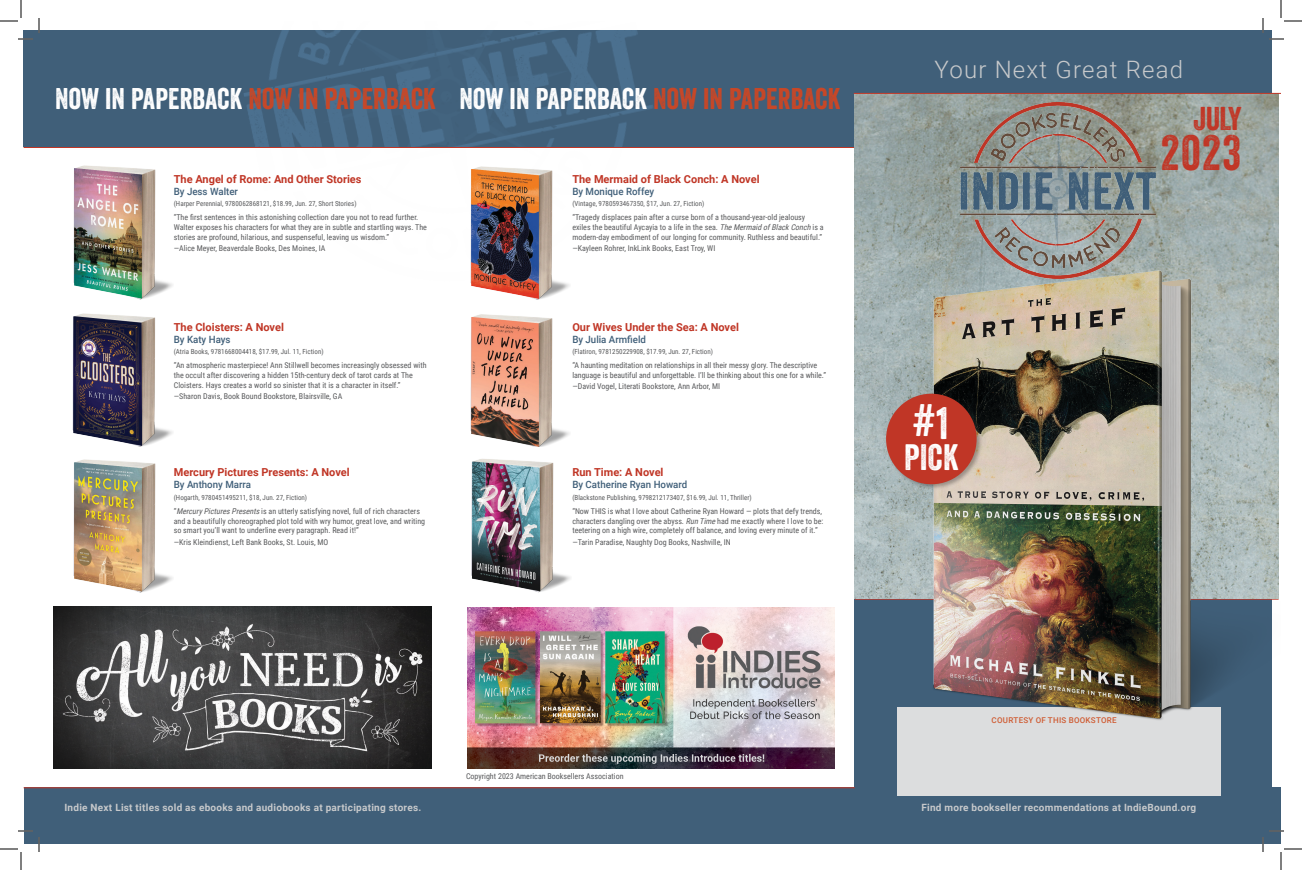
<style>
.page{position:relative;width:1302px;height:870px;background:#fff}
.page>*{position:absolute;margin:0;border:0;box-sizing:border-box;transform-origin:0 0}
.t1{font:48px "Veneer";color:#c13626}
.t2{font:44.1px "Veneer";color:#fff}
.t3{font:35.7px "Veneer";color:#fff}
.t4{font:32px "Veneer";color:#c13626}
.t5{font:29px "Veneer";letter-spacing:.005em;color:#fff}
.t6{font:300 24px "Roboto";letter-spacing:.05em;color:#c7c9cb}
.INL_Book_Title{font:700 11px "Roboto";color:#c03626}
.t7{font:700 10px "Roboto";letter-spacing:.025em;color:#c7c9cb}
.INL_Book_Author{font:500 10px "Roboto";color:#405f79}
.INL_Blurb_Text{font:8px/9.6px "Roboto Condensed";color:#58595b}
.INL_Blurb_Author{font:8px "Roboto Condensed";color:#58595b}
.INL_Blurb_Text-2{font:500 8px "Roboto";letter-spacing:.035em;color:#cf5b32}
.INL_Publisher_ISBN{font:7px "Roboto Condensed";color:#58595b}
.s1{color:#c84727}
.s2{font-style:italic}
</style>
<div class="page">
<div style="left:24px;top:30px;width:1248px;height:117px;background:#405f79"></div>
<div style="left:24px;top:788px;width:1256px;height:56px;background:#405f79"></div>
<img style="left:244px;top:30px;width:409px;height:117px">
<div style="left:855px;top:599px;width:417px;height:245px;background:#405f79"></div>
<div style="left:897px;top:707px;width:324px;height:88px;background:#dcddde"></div>
<img style="left:74px;top:165px;width:99px;height:135px">
<img style="left:72px;top:313px;width:101px;height:134px">
<img style="left:74px;top:459px;width:99px;height:134px">
<img style="left:470px;top:166px;width:100px;height:134px">
<img style="left:470px;top:314px;width:100px;height:133px">
<img style="left:471px;top:459px;width:100px;height:133px">
<hr style="left:24px;top:787px;width:831px;height:1px;background:#c13626">
<img style="left:54px;top:606px;width:378px;height:162px">
<hr style="left:24px;top:147px;width:831px;height:1px;background:#c13626">
<hr style="left:855px;top:599px;width:424px;height:1px;background:#c13626">
<img style="left:855px;top:94px;width:424px;height:505px">
<img style="left:961px;top:103px;width:195px;height:146px">
<img style="left:883px;top:249px;width:396px;height:471px">
<div style="left:885px;top:393px;width:98px;height:97px;background:#231f20;opacity:.35"></div>
<div style="left:886px;top:394px;width:91px;height:90px;background:#c03626;border-radius:50%"></div>
<hr style="left:854px;top:93px;width:427px;height:1px;background:#c13626">
<img style="left:467px;top:608px;width:367px;height:160px">
<svg style="left:0;top:0;width:40px;height:40px"></svg>
<svg style="left:0;top:830px;width:40px;height:40px"></svg>
<svg style="left:1262px;top:0;width:40px;height:40px"></svg>
<svg style="left:1262px;top:830px;width:40px;height:40px"></svg>
<p class="t5" style="left:55px;top:81px;width:787px">NOW IN PAPERBACK <span class="s1">NOW IN PAPERBACK</span> NOW IN PAPERBACK <span class="s1">NOW IN PAPERBACK</span></p>
<p class="INL_Book_Title" style="left:174px;top:171px;width:189px">The Angel of Rome: And Other Stories</p>
<p class="INL_Book_Author" style="left:174px;top:184px;width:66px">By Jess Walter</p>
<p class="INL_Publisher_ISBN" style="left:174px;top:199px;width:184px">(Harper Perennial, 9780062868121, $18.99, Jun. 27, Short Stories)</p>
<p class="INL_Blurb_Text" style="left:174px;top:213px;width:255px">“The first sentences in this astonishing collection dare you not to read further.<br>Walter exposes his characters for what they are in subtle and startling ways. The stories are profound, hilarious, and suspenseful, leaving us wisdom.”</p>
<p class="INL_Blurb_Author" style="left:174px;top:243px;width:153px">—Alice Meyer, Beaverdale Books, Des Moines, IA</p>
<p class="INL_Book_Title" style="left:174px;top:319px;width:112px">The Cloisters: A Novel</p>
<p class="INL_Book_Author" style="left:174px;top:332px;width:58px">By Katy Hays</p>
<p class="INL_Publisher_ISBN" style="left:174px;top:347px;width:151px">(Atria Books, 9781668004418, $17.99, Jul. 11, Fiction)</p>
<p class="INL_Blurb_Text" style="left:174px;top:360px;width:254px">“An atmospheric masterpiece! Ann Stillwell becomes increasingly obsessed with the occult after discovering a hidden 15th-century deck of tarot cards at The<br>Cloisters. Hays creates a world so sinister that it is a character in itself.”</p>
<p class="INL_Blurb_Author" style="left:174px;top:391px;width:170px">—Sharon Davis, Book Bound Bookstore, Blairsville, GA</p>
<p class="INL_Book_Title" style="left:174px;top:465px;width:177px">Mercury Pictures Presents: A Novel</p>
<p class="INL_Book_Author" style="left:174px;top:478px;width:79px">By Anthony Marra</p>
<p class="INL_Publisher_ISBN" style="left:174px;top:493px;width:135px">(Hogarth, 9780451495211, $18, Jun. 27, Fiction)</p>
<p class="INL_Blurb_Text" style="left:174px;top:506px;width:253px">“<span class="s2">MercuryPicturesPresents</span>is an utterly satisfying novel, full of rich characters and a beautifully choreographed plot told with wry humor, great love, and writing so smart you’ll want to underline every paragraph. Read it!”</p>
<p class="INL_Blurb_Author" style="left:174px;top:536px;width:156px">—Kris Kleindienst, Left Bank Books, St. Louis, MO</p>
<p class="INL_Book_Title" style="left:572px;top:171px;width:189px">The Mermaid of Black Conch: A Novel</p>
<p class="INL_Book_Author" style="left:572px;top:184px;width:83px">By Monique Roffey</p>
<p class="INL_Publisher_ISBN" style="left:572px;top:199px;width:134px">(Vintage, 9780593467350, $17, Jun. 27, Fiction)</p>
<p class="INL_Blurb_Text" style="left:572px;top:213px;width:253px">“Tragedy displaces pain after a curse born of a thousand-year-old jealousy exiles the beautiful Aycayia to a life in the sea. <span class="s2">TheMermaidofBlackConch</span>is a modern-day embodiment of our longing for community. Ruthless and beautiful.”</p>
<p class="INL_Blurb_Author" style="left:572px;top:243px;width:145px">—Kayleen Rohrer, InkLink Books, East Troy, WI</p>
<p class="INL_Book_Title" style="left:572px;top:319px;width:168px">Our Wives Under the Sea: A Novel</p>
<p class="INL_Book_Author" style="left:572px;top:332px;width:75px">By Julia Armfield</p>
<p class="INL_Publisher_ISBN" style="left:572px;top:347px;width:142px">(Flatiron, 9781250229908, $17.99, Jun. 27, Fiction)</p>
<p class="INL_Blurb_Text" style="left:572px;top:360px;width:255px">“A haunting meditation on relationships in all their messy glory. The descriptive language is beautiful and unforgettable. I’ll be thinking about this one for a while.”</p>
<p class="INL_Blurb_Author" style="left:572px;top:381px;width:149px">—David Vogel, Literati Bookstore, Ann Arbor, MI</p>
<p class="INL_Book_Title" style="left:572px;top:465px;width:93px">Run Time: A Novel</p>
<p class="INL_Book_Author" style="left:572px;top:478px;width:116px">By Catherine Ryan Howard</p>
<p class="INL_Publisher_ISBN" style="left:572px;top:493px;width:181px">(Blackstone Publishing, 9798212173407, $16.99, Jul. 11, Thriller)</p>
<p class="INL_Blurb_Text" style="left:572px;top:506px;width:253px">“Now THIS is what I love about Catherine Ryan Howard — plots that defy trends, characters dangling over the abyss. <span class="s2">RunTime</span>had me exactly where I love to be: teetering on a high wire, completely off balance, and loving every minute of it.”</p>
<p class="INL_Blurb_Author" style="left:572px;top:536px;width:160px">—Tarin Paradise, Naughty Dog Books, Nashville, IN</p>
<p class="t6" style="left:935px;top:52px;width:250px">Your Next Great Read</p>
<p class="t2" style="left:914px;top:395px;width:36px">#1</p>
<p class="t3" style="left:904px;top:435px;width:56px">PICK</p>
<p class="t4" style="left:1193px;top:99px;width:50px">JULY</p>
<p class="t1" style="left:1161px;top:124px;width:82px">2023</p>
<p class="t7" style="left:64px;top:801px;width:358px">Indie Next List titles sold as ebooks and audiobooks at participating stores.</p>
<p class="INL_Blurb_Text" style="left:466px;top:771px;width:159px">Copyright 2023 American Booksellers Association</p>
<p class="INL_Blurb_Text-2" style="left:992px;top:715px;width:127px">COURTESY OF THIS BOOKSTORE</p>
<p class="t7" style="left:922px;top:801px;width:276px">Find more bookseller recommendations at IndieBound.org</p>
</div>
